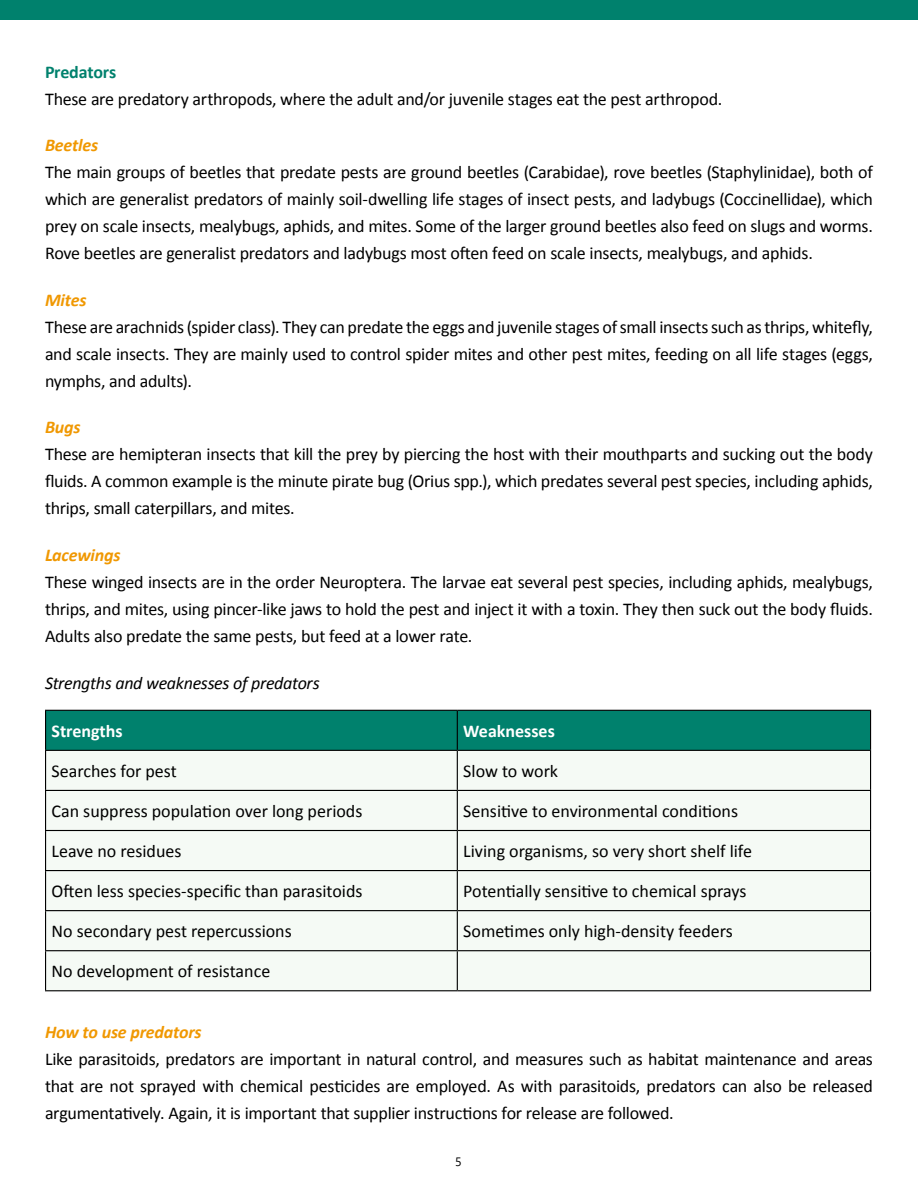
<style>
.page{position:relative;width:918px;height:1188px;background:#fff}
.page>*{position:absolute;margin:0;border:0;box-sizing:border-box;transform-origin:0 0}
.t1{font:18px/27px "Calibri";letter-spacing:-.01em;color:#000;text-align:justify}
.t2{font:italic 700 18px "Calibri";letter-spacing:-.01em;color:#f09802}
.t3{font:italic 18px "Calibri";letter-spacing:-.02em;color:#000}
.t4{font:700 18px "Calibri";color:#fff}
.t5{font:700 18px "Calibri";letter-spacing:-.01em;color:#00816d}
.t6{font:12.15px "Segoe UI";color:#000}
</style>
<div class="page">
<div style="left:0;top:0;width:918px;height:20px;background:#00816d"></div>
<div style="left:46px;top:711px;width:824px;height:39px;background:#00816d"></div>
<div style="left:46px;top:751px;width:824px;height:239px;background:#f5faf5"></div>
<hr style="left:45px;top:710px;width:412px;height:1px;background:#000">
<hr style="left:45px;top:711px;width:1px;height:39px;background:#000">
<hr style="left:457px;top:710px;width:414px;height:1px;background:#000">
<hr style="left:457px;top:711px;width:1px;height:39px;background:#000">
<hr style="left:870px;top:711px;width:1px;height:39px;background:#000">
<hr style="left:45px;top:750px;width:412px;height:1px;background:#000">
<hr style="left:45px;top:751px;width:1px;height:39px;background:#000">
<hr style="left:457px;top:750px;width:414px;height:1px;background:#000">
<hr style="left:457px;top:751px;width:1px;height:39px;background:#000">
<hr style="left:870px;top:751px;width:1px;height:39px;background:#000">
<hr style="left:45px;top:790px;width:412px;height:1px;background:#000">
<hr style="left:45px;top:791px;width:1px;height:39px;background:#000">
<hr style="left:457px;top:790px;width:414px;height:1px;background:#000">
<hr style="left:457px;top:791px;width:1px;height:39px;background:#000">
<hr style="left:870px;top:791px;width:1px;height:39px;background:#000">
<hr style="left:45px;top:830px;width:412px;height:1px;background:#000">
<hr style="left:45px;top:831px;width:1px;height:39px;background:#000">
<hr style="left:457px;top:830px;width:414px;height:1px;background:#000">
<hr style="left:457px;top:831px;width:1px;height:39px;background:#000">
<hr style="left:870px;top:831px;width:1px;height:39px;background:#000">
<hr style="left:45px;top:870px;width:412px;height:1px;background:#000">
<hr style="left:45px;top:871px;width:1px;height:39px;background:#000">
<hr style="left:457px;top:870px;width:414px;height:1px;background:#000">
<hr style="left:457px;top:871px;width:1px;height:39px;background:#000">
<hr style="left:870px;top:871px;width:1px;height:39px;background:#000">
<hr style="left:45px;top:910px;width:412px;height:1px;background:#000">
<hr style="left:45px;top:911px;width:1px;height:39px;background:#000">
<hr style="left:457px;top:910px;width:414px;height:1px;background:#000">
<hr style="left:457px;top:911px;width:1px;height:39px;background:#000">
<hr style="left:870px;top:911px;width:1px;height:39px;background:#000">
<hr style="left:45px;top:950px;width:412px;height:1px;background:#000">
<hr style="left:45px;top:951px;width:1px;height:39px;background:#000">
<hr style="left:457px;top:950px;width:414px;height:1px;background:#000">
<hr style="left:457px;top:951px;width:1px;height:39px;background:#000">
<hr style="left:870px;top:951px;width:1px;height:39px;background:#000">
<hr style="left:45px;top:990px;width:412px;height:1px;background:#000">
<hr style="left:457px;top:990px;width:414px;height:1px;background:#000">
<p class="t5" style="left:45px;top:60px;width:73px">Predators</p>
<p class="t1" style="left:45px;top:85px;width:679px">These are predatory arthropods, where the adult and/or juvenile stages eat the pest arthropod.</p>
<p class="t2" style="left:45px;top:134px;width:55px">Beetles</p>
<p class="t1" style="left:45px;top:159px;width:829px">The main groups of beetles that predate pests are ground beetles (Carabidae), rove beetles (Staphylinidae), both of which are generalist predators of mainly soil-dwelling life stages of insect pests, and ladybugs (Coccinellidae), which prey on scale insects, mealybugs, aphids, and mites. Some of the larger ground beetles also feed on slugs and worms.<br>Rove beetles are generalist predators and ladybugs most often feed on scale insects, mealybugs, and aphids.</p>
<p class="t2" style="left:45px;top:288px;width:43px">Mites</p>
<p class="t1" style="left:45px;top:313px;width:829px">These are arachnids (spider class). They can predate the eggs and juvenile stages of small insects such as thrips, whitefly, and scale insects. They are mainly used to control spider mites and other pest mites, feeding on all life stages (eggs, nymphs, and adults).</p>
<p class="t2" style="left:45px;top:416px;width:37px">Bugs</p>
<p class="t1" style="left:45px;top:441px;width:830px">These are hemipteran insects that kill the prey by piercing the host with their mouthparts and sucking out the body fluids. A common example is the minute pirate bug (Orius spp.), which predates several pest species, including aphids, thrips, small caterpillars, and mites.</p>
<p class="t2" style="left:45px;top:543px;width:77px">Lacewings</p>
<p class="t1" style="left:45px;top:568px;width:829px">These winged insects are in the order Neuroptera. The larvae eat several pest species, including aphids, mealybugs, thrips, and mites, using pincer-like jaws to hold the pest and inject it with a toxin. They then suck out the body fluids.<br>Adults also predate the same pests, but feed at a lower rate.</p>
<p class="t3" style="left:45px;top:671px;width:276px">Strengths and weaknesses of predators</p>
<p class="t4" style="left:52px;top:720px;width:73px">Strengths</p>
<p class="t4" style="left:463px;top:720px;width:93px">Weaknesses</p>
<p class="t1" style="left:52px;top:758px;width:127px">Searches for pest</p>
<p class="t1" style="left:463px;top:758px;width:96px">Slow to work</p>
<p class="t1" style="left:52px;top:798px;width:312px">Can suppress population over long periods</p>
<p class="t1" style="left:463px;top:798px;width:276px">Sensitive to environmental conditions</p>
<p class="t1" style="left:52px;top:838px;width:131px">Leave no residues</p>
<p class="t1" style="left:463px;top:838px;width:290px">Living organisms, so very short shelf life</p>
<p class="t1" style="left:52px;top:878px;width:312px">Often less species-specific than parasitoids</p>
<p class="t1" style="left:463px;top:878px;width:285px">Potentially sensitive to chemical sprays</p>
<p class="t1" style="left:52px;top:918px;width:242px">No secondary pest repercussions</p>
<p class="t1" style="left:463px;top:918px;width:271px">Sometimes only high-density feeders</p>
<p class="t1" style="left:52px;top:958px;width:220px">No development of resistance</p>
<p class="t2" style="left:45px;top:1020px;width:158px">How to use predators</p>
<p class="t1" style="left:45px;top:1045px;width:830px">Like parasitoids, predators are important in natural control, and measures such as habitat maintenance and areas that are not sprayed with chemical pesticides are employed. As with parasitoids, predators can also be released argumentatively. Again, it is important that supplier instructions for release are followed.</p>
<p class="t6" style="left:455px;top:1150px;width:8px">5</p>
</div>
